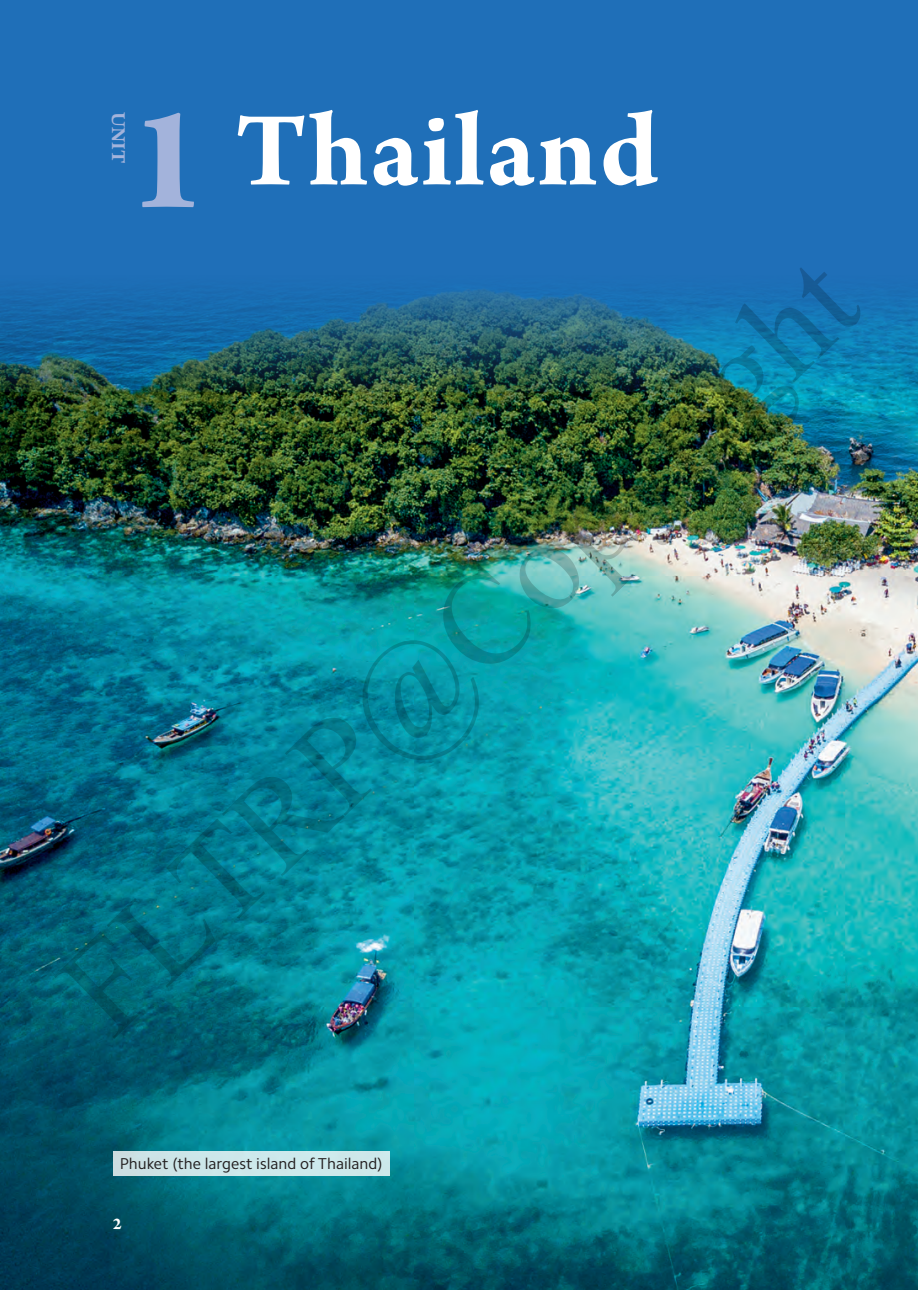
<style>
.page{position:relative;width:918px;height:1290px;background:#fff}
.page>*{position:absolute;margin:0;border:0;box-sizing:border-box;transform-origin:0 0}
.t1{font:131.25px "Times New Roman";color:rgb(0 0 0/.18)}
.t2{font:700 112px "Arno Pro";letter-spacing:.015em;color:#fff}
.t3{font:700 21px "Arno Pro";color:#a3b3db}
.t4{font:700 17.5px "Arno Pro";color:#fff}
.t5{font:15.75px "Camphor Pro";color:#231f20}
.s1{font-size:157.5px;color:#a3b3db}
</style>
<div class="page">
<img style="left:0;top:392px;width:918px;height:898px">
<svg style="left:0;top:0;width:918px;height:392px;background:#1e6dab"></svg>
<div style="left:113px;top:1151px;width:276px;height:25px;background:#cce8ea"></div>
<h3 class="t3" style="left:131px;top:112px;width:53px;rotate:90deg">UNIT</h3>
<h2 class="t2" style="left:127px;top:86px;width:533px"><span class="s1">1</span> Thailand</h2>
<h1 class="t1" style="left:18px;top:942px;width:1049px;rotate:-44deg">FLTRP@Copyright</h1>
<p class="t5" style="left:120px;top:1154px;width:264px">Phuket (the largest island of Thailand)</p>
<p class="t4" style="left:113px;top:1213px;width:10px">2</p>
</div>
